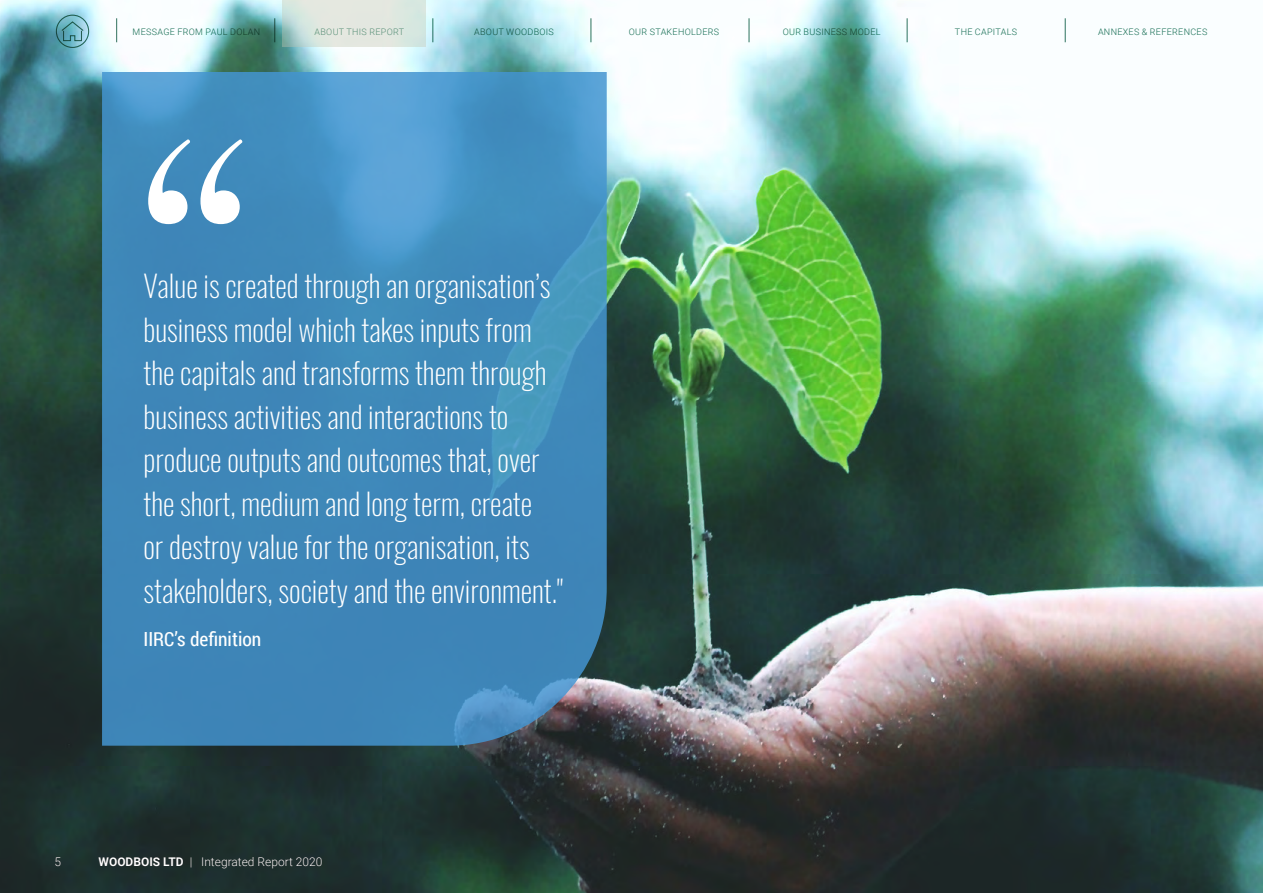
<style>
.page{position:relative;width:1263px;height:893px;background:#fff}
.page>*{position:absolute;margin:0;border:0;box-sizing:border-box;transform-origin:0 0}
.t1{font:italic 600 333px "Cormorant Garamond";color:#fff}
.t2{font:200 30px/43.5px "Oswald";color:#fff}
.t3{font:19.5px "Roboto Condensed";color:#fff}
.t4{font:300 12px "Roboto";color:#fff}
.t5{font:300 9px "Roboto";letter-spacing:.035em;color:#457866}
.s1{font-weight:700}
</style>
<div class="page">
<img style="left:0;top:0;width:1263px;height:893px">
<svg style="left:102px;top:72px;width:505px;height:674px;background:#4189ba"></svg>
<img style="left:0;top:80px;width:1px;height:813px">
<svg style="left:282px;top:0;width:144px;height:47px;background:#d9e4dd"></svg>
<p class="t5" style="left:133px;top:26px;width:129px">MESSAGE FROM PAUL DOLAN</p>
<p class="t5" style="left:314px;top:26px;width:91px">ABOUT THIS REPORT</p>
<p class="t5" style="left:474px;top:26px;width:81px">ABOUT WOODBOIS</p>
<p class="t5" style="left:629px;top:26px;width:92px">OUR STAKEHOLDERS</p>
<p class="t5" style="left:783px;top:26px;width:99px">OUR BUSINESS MODEL</p>
<p class="t5" style="left:955px;top:26px;width:64px">THE CAPITALS</p>
<p class="t5" style="left:1098px;top:26px;width:111px">ANNEXES &amp; REFERENCES</p>
<h1 class="t1" style="left:128px;top:47px;width:103px">“</h1>
<p class="t2" style="left:143px;top:260px;width:421px">Value is created through an organisation’s business model which takes inputs from the capitals and transforms them through business activities and interactions to produce outputs and outcomes that, over the short, medium and long term, create<br>or destroy value for the organisation, its stakeholders, society and the environment."</p>
<p class="t3" style="left:143px;top:626px;width:119px">IIRC’s definition</p>
<p class="t4" style="left:55px;top:853px;width:8px">5</p>
<p class="t4" style="left:99px;top:853px;width:225px"><span class="s1">WOODBOIS LTD</span> | Integrated Report 2020</p>
</div>
